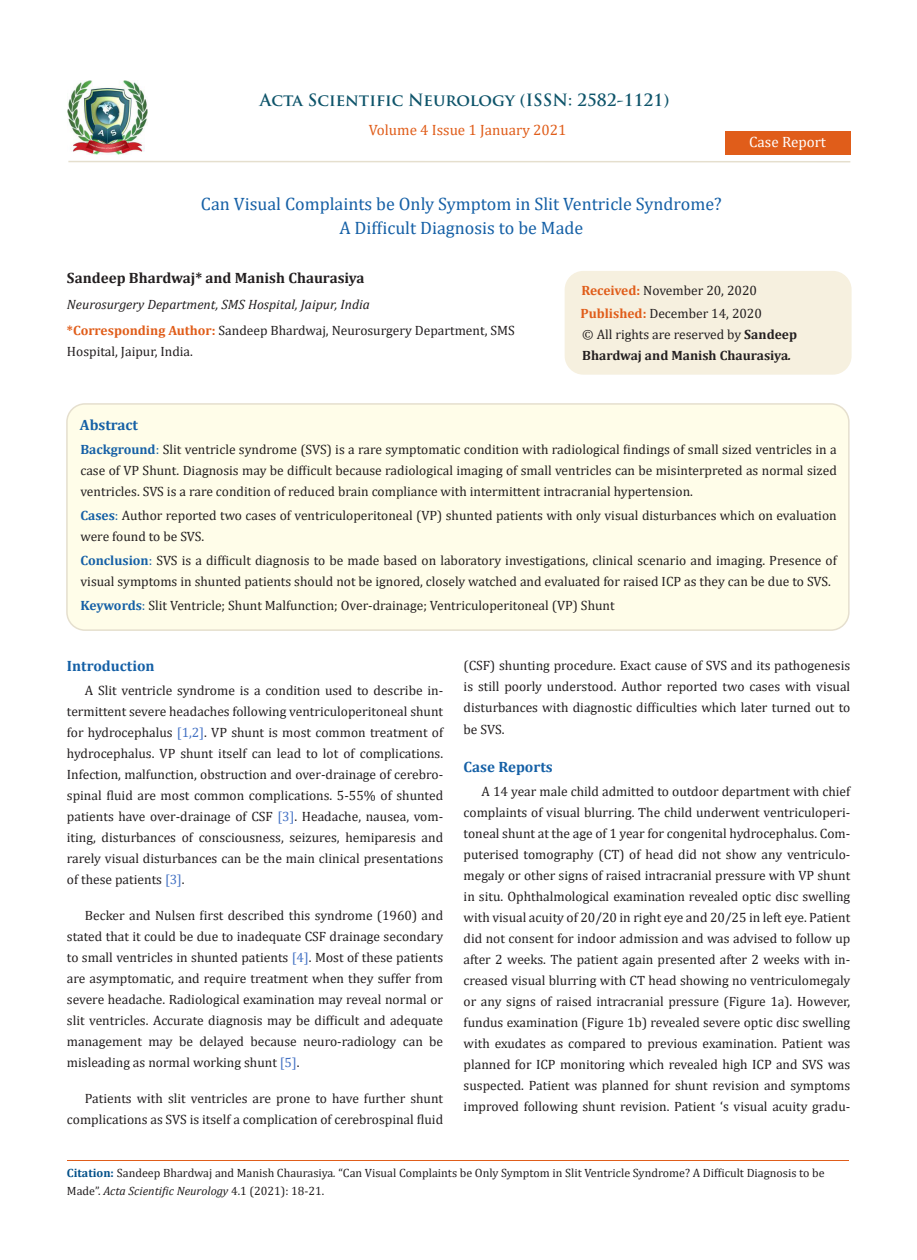
<style>
.page{position:relative;width:917px;height:1260px;background:#fff}
.page>*{position:absolute;margin:0;border:0;box-sizing:border-box;transform-origin:0 0}
.t1{font:18px/24px "Cambria";color:#1560a6;text-align:center}
.t2{font:700 16.5px "Trajan Pro";color:#0e546a}
.t3{font:700 15px "Cambria";color:#231f20}
.t4{font:700 15px "Cambria";color:#1560a6}
.t5{font:15px "Cambria";color:#e05d1a}
.t6{font:15px "Cambria";color:#fff}
.t7{font:13.5px/21px "Cambria";color:#231f20;text-align:justify}
.t8{font:700 13.5px/21px "Cambria";color:#231f20}
.t9{font:italic 13.5px "Cambria";color:#231f20}
.t10{font:12px/18px "Cambria";color:#231f20}
.s1{font-weight:700;color:#e05d1a}
.s2{font-weight:400}
.s3{font-style:italic}
.s4{font-weight:700;color:#1560a6}
.s5{color:#1560a6}
.s6{color:#4472c4}
.s7{font-weight:700;color:#035089}
</style>
<div class="page">
<img style="left:68px;top:81px;width:80px;height:74px">
<div style="left:724px;top:132px;width:126px;height:23px;background:#e05d1a"></div>
<div style="left:565px;top:272px;width:285px;height:102px;background:#f6f0df;border-radius:18px"></div>
<div style="left:564px;top:271px;width:287px;height:104px;border:2px solid #f6f0df;border-radius:18px"></div>
<div style="left:67px;top:404px;width:781px;height:226px;background:#fffde9;border-radius:18px"></div>
<div style="left:66px;top:403px;width:783px;height:228px;border:2px solid #e5dfce;border-radius:18px"></div>
<hr style="left:67px;top:1160px;width:781px;height:1px;background:#e05d1a">
<hr style="left:68px;top:161px;width:782px;height:1px;background:#e5dfce">
<p class="t2" style="left:260px;top:90px;width:411px">Acta Scientific Neurology (ISSN: 2582-1121)</p>
<p class="t5" style="left:369px;top:121px;width:199px">Volume 4 Issue 1 January 2021</p>
<p class="t6" style="left:749px;top:133px;width:78px">Case Report</p>
<p class="t1" style="left:201px;top:192px;width:522px">Can Visual Complaints be Only Symptom in Slit Ventricle Syndrome?<br>A Difficult Diagnosis to be Made</p>
<p class="t3" style="left:67px;top:267px;width:299px">Sandeep Bhardwaj* and Manish Chaurasiya</p>
<p class="t9" style="left:67px;top:295px;width:304px">Neurosurgery Department, SMS Hospital, Jaipur, India</p>
<p class="t7" style="left:67px;top:319px;width:449px"><span class="s1">*Corresponding Author:</span> Sandeep Bhardwaj, Neurosurgery Department, SMS<br>Hospital, Jaipur, India.</p>
<p class="t7" style="left:581px;top:280px;width:177px"><span class="s1">Received:</span> November 20, 2020</p>
<p class="t7" style="left:580px;top:303px;width:183px"><span class="s1">Published:</span> December 14, 2020</p>
<p class="t8" style="left:582px;top:324px;width:216px"><span class="s2">© All rights are reserved by</span> Sandeep<br>Bhardwaj and Manish Chaurasiya<span class="s3">.</span></p>
<p class="t4" style="left:80px;top:414px;width:60px">Abstract</p>
<p class="t7" style="left:80px;top:439px;width:757px"><span class="s4">Background</span><span class="s5">:</span> Slit ventricle syndrome (SVS) is a rare symptomatic condition with radiological findings of small sized ventricles in a case of VP Shunt. Diagnosis may be difficult because radiological imaging of small ventricles can be misinterpreted as normal sized ventricles. SVS is a rare condition of reduced brain compliance with intermittent intracranial hypertension.</p>
<p class="t7" style="left:80px;top:505px;width:757px"><span class="s4">Cases</span><span class="s5">:</span> Author reported two cases of ventriculoperitoneal (VP) shunted patients with only visual disturbances which on evaluation were found to be SVS.</p>
<p class="t7" style="left:80px;top:550px;width:757px"><span class="s4">Conclusion</span><span class="s5">:</span> SVS is a difficult diagnosis to be made based on laboratory investigations, clinical scenario and imaging. Presence of visual symptoms in shunted patients should not be ignored, closely watched and evaluated for raised ICP as they can be due to SVS.</p>
<p class="t7" style="left:80px;top:595px;width:535px"><span class="s4">Keywords</span><span class="s5">:</span> Slit Ventricle; Shunt Malfunction; Over-drainage; Ventriculoperitoneal (VP) Shunt</p>
<p class="t4" style="left:67px;top:655px;width:89px">Introduction</p>
<p class="t7" style="left:67px;top:680px;width:378px;text-indent:18px">A Slit ventricle syndrome is a condition used to describe in&shy;termittent severe headaches following ventriculoperitoneal shunt for hydrocephalus <span class="s6">[1,2]</span>. VP shunt is most common treatment of hydrocephalus. VP shunt itself can lead to lot of complications.<br>Infection, malfunction, obstruction and over-drainage of cerebro&shy;spinal fluid are most common complications. 5-55% of shunted patients have over-drainage of CSF <span class="s6">[3]</span>. Headache, nausea, vom&shy;iting, disturbances of consciousness, seizures, hemiparesis and rarely visual disturbances can be the main clinical presentations of these patients <span class="s6">[3]</span>.</p>
<p class="t7" style="left:67px;top:905px;width:378px;text-indent:18px">Becker and Nulsen first described this syndrome (1960) and stated that it could be due to inadequate CSF drainage secondary to small ventricles in shunted patients <span class="s6">[4]</span>. Most of these patients are asymptomatic, and require treatment when they suffer from severe headache. Radiological examination may reveal normal or slit ventricles. Accurate diagnosis may be difficult and adequate management may be delayed because neuro-radiology can be misleading as normal working shunt <span class="s6">[5]</span>.</p>
<p class="t7" style="left:67px;top:1088px;width:378px;text-align:right">Patients with slit ventricles are prone to have further shunt complications as SVS is itself a complication of cerebrospinal fluid</p>
<p class="t7" style="left:463px;top:655px;width:388px">(CSF) shunting procedure. Exact cause of SVS and its pathogenesis is still poorly understood. Author reported two cases with visual disturbances with diagnostic difficulties which later turned out to</p>
<p class="t7" style="left:463px;top:719px;width:42px">be SVS.</p>
<p class="t4" style="left:463px;top:756px;width:91px">Case Reports</p>
<p class="t7" style="left:463px;top:781px;width:388px;text-indent:18px">A 14 year male child admitted to outdoor department with chief complaints of visual blurring. The child underwent ventriculoperi&shy;toneal shunt at the age of 1 year for congenital hydrocephalus. Com&shy;puterised tomography (CT) of head did not show any ventriculo&shy;megaly or other signs of raised intracranial pressure with VP shunt in situ. Ophthalmological examination revealed optic disc swelling with visual acuity of 20/20 in right eye and 20/25 in left eye. Patient did not consent for indoor admission and was advised to follow up after 2 weeks. The patient again presented after 2 weeks with in&shy;creased visual blurring with CT head showing no ventriculomegaly or any signs of raised intracranial pressure (Figure 1a). However, fundus examination (Figure 1b) revealed severe optic disc swelling with exudates as compared to previous examination. Patient was planned for ICP monitoring which revealed high ICP and SVS was suspected. Patient was planned for shunt revision and symptoms improved following shunt revision. Patient ‘s visual acuity gradu-</p>
<p class="t10" style="left:67px;top:1164px;width:759px"><span class="s7">Citation:</span> Sandeep Bhardwaj and Manish Chaurasiya<span class="s3">.</span> “Can Visual Complaints be Only Symptom in Slit Ventricle Syndrome? A Difficult Diagnosis to be<br>Made”. <span class="s3">Acta Scientific Neurology</span> 4.1 (2021): 18-21.</p>
</div>
